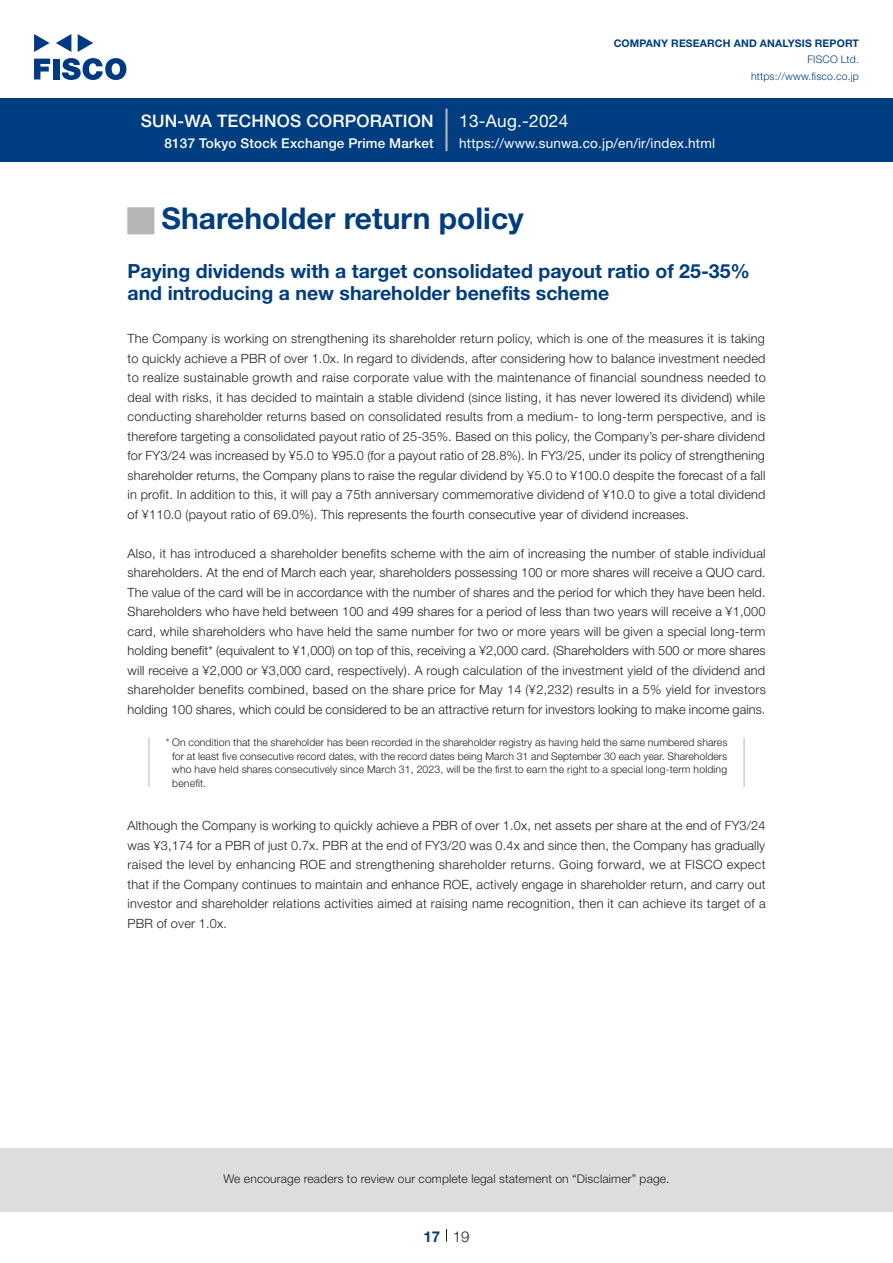
<style>
.page{position:relative;width:893px;height:1263px;background:#fff}
.page>*{position:absolute;margin:0;border:0;box-sizing:border-box;transform-origin:0 0}
.t1{font:700 30px "Helvetica Neue LT Std";color:#003d81}
.t2{font:27px "European Pi Std 1";color:#b5b5b6}
.中タイトル_e{font:700 19.5px/22.5px "Helvetica Neue LT Std";color:#003d81}
.t3{font:500 17.25px "Helvetica Neue LT Std";letter-spacing:.015em;color:#fff}
.t4{font:17.25px "Helvetica Neue LT Std";letter-spacing:.015em;color:#fff}
.t5{font:300 15px "Helvetica Neue LT Std";color:#231f20}
.t6{font:700 15px "Helvetica Neue LT Std";color:#003d81}
.t7{font:13.5px "Helvetica Neue LT Std";letter-spacing:.015em;color:#fff}
.t8{font:500 13.5px "Helvetica Neue LT Std";letter-spacing:.015em;color:#fff}
.本文_e{font:300 12.75px/19.5px "Helvetica Neue LT Std";letter-spacing:.015em;color:#231f20;text-align:justify}
.t9{font:300 12px "Helvetica Neue LT Std";letter-spacing:.015em;color:#231f20}
.t10{font:300 10.5px/13.5px "Helvetica Neue LT Std";letter-spacing:.015em;color:#231f20;text-align:justify}
.t11{font:700 10.5px "Helvetica Neue LT Std";letter-spacing:.015em;color:#003d81}
.t12{font:300 10.5px/16.5px "Helvetica Neue LT Std";letter-spacing:.015em;color:#003d81;text-align:right}
</style>
<div class="page">
<div style="left:0;top:1148px;width:893px;height:64px;background:#ddd"></div>
<svg style="left:34px;top:59px;width:16px;height:20px"></svg>
<div style="left:53px;top:59px;width:6px;height:20px;background:#003a83"></div>
<svg style="left:62px;top:58px;width:64px;height:22px"></svg>
<svg style="left:34px;top:34px;width:16px;height:18px"></svg>
<svg style="left:78px;top:34px;width:15px;height:18px"></svg>
<svg style="left:56px;top:34px;width:15px;height:18px"></svg>
<div style="left:0;top:98px;width:893px;height:64px;background:#003d81"></div>
<hr style="left:445px;top:109px;width:3px;height:42px;background:#b5b5b6">
<svg style="left:446px;top:1229px;width:1px;height:13px"></svg>
<hr style="left:148px;top:737px;width:2px;height:50px;background:#d3d3d3">
<hr style="left:743px;top:737px;width:2px;height:50px;background:#d3d3d3">
<h3 class="t3" style="left:141px;top:110px;width:295px">SUN-WA TECHNOS CORPORATION</h3>
<p class="t8" style="left:165px;top:135px;width:271px">8137 Tokyo Stock Exchange Prime Market</p>
<h3 class="t4" style="left:459px;top:110px;width:111px">13-Aug.-2024</h3>
<p class="t11" style="left:614px;top:37px;width:247px">COMPANY RESEARCH AND ANALYSIS REPORT</p>
<p class="t12" style="left:751px;top:51px;width:109px">FISCO Ltd. https://www.fisco.co j p.</p>
<p class="t7" style="left:459px;top:135px;width:257px">https://www.sunwa.co j p. /en /i r/ index.html</p>
<p class="t2" style="left:128px;top:206px;width:28px">■</p>
<p class="中タイトル_e" style="left:128px;top:259px;width:624px">Paying dividends with a target consolidated payout ratio of 25-35% and introducing a new shareholder benefits scheme</p>
<p class="本文_e" style="left:128px;top:329px;width:640px">The Company is working on strengthening its shareholder return policy, which is one of the measures isit taking to quickly achieve a PBR of over 1.0 I n.x regard to dividends, after considering how to balance investment needed to realize sustainable growth and raise corporate value with the maintenance of financial soundness needed to deal with risks it, has decided to maintain a stable dividend (since listing it, has never lowered its dividend) while conducting shareholder returns based on consolidated results from a medium- to long-term perspective, and is therefore targeting a consolidated payout ratio of 25-35%. Based on this policy, the Company s’ per-share dividend for FY3/24 was increased by ¥5.0 to ¥95.0 (for a payout ratio of 28.8% I n.) FY3/25, under its policy of strengthening shareholder returns, the Company plans to raise the regular dividend by ¥5.0 to ¥100.0 despite the forecast of a fall in profit In. addition to this it, will pay a 75th anniversary commemorative dividend of ¥10.0 to give a total dividend of ¥110.0 (payout ratio of 69.0% .) This represents the fourth consecutive year of dividend increases.</p>
<p class="本文_e" style="left:128px;top:543px;width:640px">Also it, has introduced a shareholder benefits scheme with the aim of increasing the number of stable individual shareholders. At the end of March each year, shareholders possessing 100 or more shares will receive a QUO card.<br>The value of the card will be in accordance with the number of shares and the period for which they have been held.<br>Shareholders who have held between 100 and 499 shares for a period of less than two years will receive a ¥1,000 card, while shareholders who have held the same number for two or more years will be given a special long-term holding benefit* (equivalent to ¥1,000) on top of this, receiving a ¥2,000 card (. Shareholders with 500 or more shares will receive a ¥2,000 or ¥3,000 card, respectively A.) rough calculation of the investment yield of the dividend and shareholder benefits combined, based on the share price for May 14 (¥2,232) results in a 5% yield for investors holding 100 shares, which could be considered to be an attractive return for investors looking to make income gains.</p>
<p class="t10" style="left:172px;top:736px;width:557px;text-indent:-6px">* On condition that the shareholder has been recorded in the shareholder registry as having held the same numbered shares for at least five consecutive record dates, with the record dates being March 31 and September 30 each year. Shareholders who have held shares consecutively since March 31, 2023, will be the first to earn the right to a special long-term holding benefit.</p>
<p class="本文_e" style="left:128px;top:815px;width:640px">Although the Company is working to quickly achieve a PBR of over 1.0 ,x net assets per share at the end of FY3/24 was ¥3,174 for a PBR of just 0.7 .x PBR at the end of FY3/20 was 0.4x and since then, the Company has gradually raised the level by enhancing ROE and strengthening shareholder returns. Going forward, we at FISCO expect that if the Company continues to maintain and enhance ROE, actively engage in shareholder return, and carry out investor and shareholder relations activities aimed at raising name recognition, then it can achieve its target of a PBR of over 1.0 .x</p>
<p class="t1" style="left:162px;top:200px;width:364px">Shareholder return policy</p>
<p class="t9" style="left:223px;top:1171px;width:448px">We encourage readers to review our complete legal statement on “Disclaimer” page.</p>
<p class="t6" style="left:423px;top:1227px;width:18px">17</p>
<p class="t5" style="left:453px;top:1227px;width:18px">19</p>
</div>
